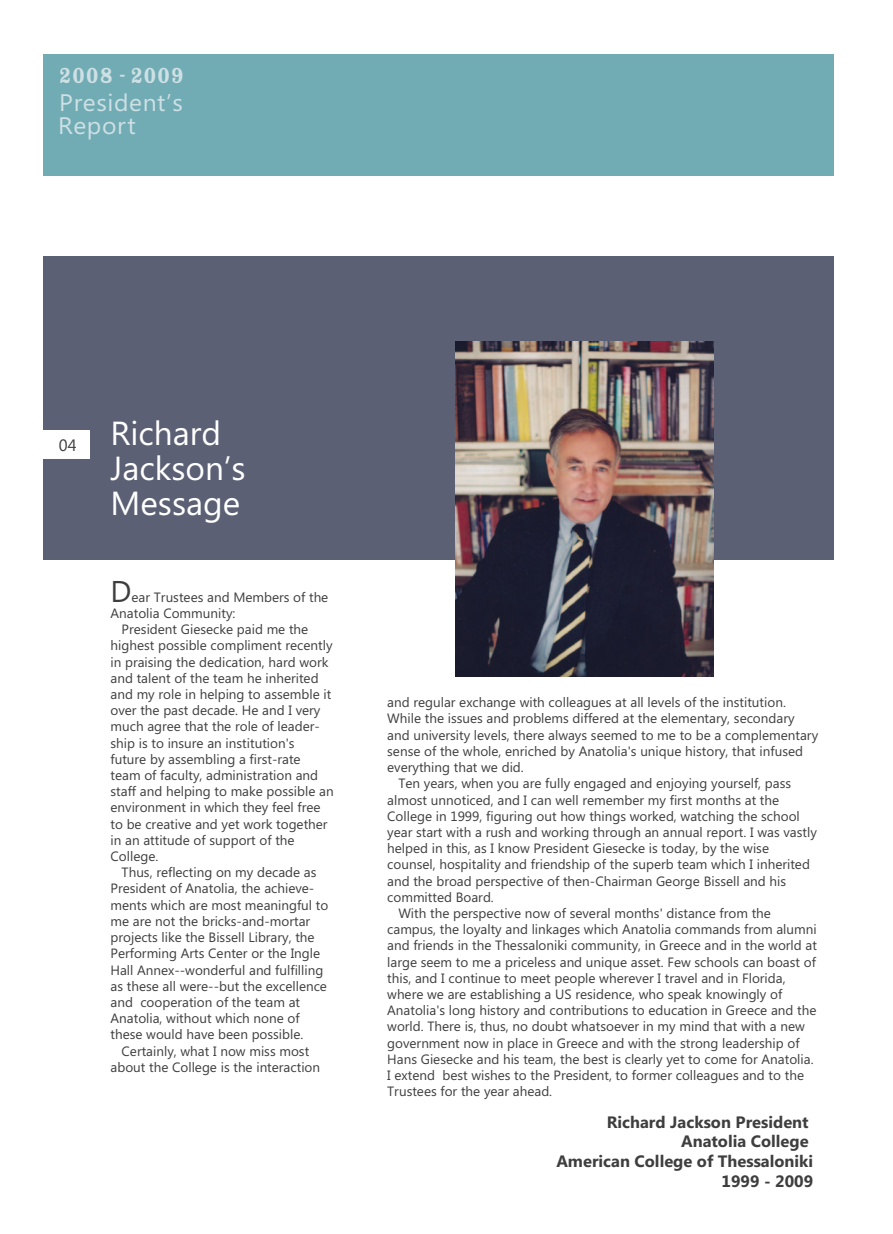
<style>
.page{position:relative;width:893px;height:1234px;background:#fff}
.page>*{position:absolute;margin:0;border:0;box-sizing:border-box;transform-origin:0 0}
.t1{font:33.3px/35.1px "Segoe UI";color:#fff}
.t2{font:30px "Segoe UI";color:#3e3e3f}
.t3{font:24px "Rosewood Std Fill";color:#cee0e4}
.t4{font:23.85px/22.6px "Segoe UI";letter-spacing:.025em;color:#cee0e4}
.t5{font:700 16.5px/19.8px "Segoe UI";color:#3e3e3f;text-align:right}
.t6{font:16.5px "Segoe UI";color:#3e3e3f}
.t7{font:13.5px/16.2px "Segoe UI";color:#3e3e3f}
</style>
<div class="page">
<div style="left:43px;top:54px;width:791px;height:121px;background:#71acb5"></div>
<div style="left:43px;top:256px;width:791px;height:303px;background:#5b6074"></div>
<div style="left:0;top:430px;width:90px;height:28px;background:#fff"></div>
<img style="left:456px;top:341px;width:258px;height:335px">
<h3 class="t3" style="left:59px;top:62px;width:127px">2008 - 2009</h3>
<h3 class="t4" style="left:58px;top:91px;width:126px">President’s<br>Report</h3>
<p class="t6" style="left:59px;top:434px;width:19px">04</p>
<h1 class="t1" style="left:111px;top:414px;width:137px">Richard<br>Jackson’s<br>Message</h1>
<h2 class="t2" style="left:111px;top:570px;width:23px">D</h2>
<p class="t7" style="left:111px;top:588px;width:219px;text-indent:21px">ear Trustees and Members of the<br>Anatolia Community:</p>
<p class="t7" style="left:111px;top:620px;width:225px;text-indent:11px">President Giesecke paid me the highest possible compliment recently in praising the dedication, hard work and talent of the team he inherited and my role in helping to assemble it over the past decade. He and I very much agree that the role of leader&shy;ship is to insure an institution's future by assembling a first-rate team of faculty, administration and staff and helping to make possible an environment in which they feel free to be creative and yet work together in an attitude of support of the College.</p>
<p class="t7" style="left:111px;top:863px;width:219px;text-indent:11px">Thus, reflecting on my decade as President of Anatolia, the achieve&shy;ments which are most meaningful to me are not the bricks-and-mortar projects like the Bissell Library, the Performing Arts Center or the Ingle Hall Annex--wonderful and fulfilling as these all were--but the excellence and cooperation of the team at Anatolia, without which none of these would have been possible.</p>
<p class="t7" style="left:111px;top:1041px;width:211px;text-align:center">Certainly, what I now miss most about the College is the interaction</p>
<p class="t7" style="left:387px;top:693px;width:400px">and regular exchange with colleagues at all levels of the institution.</p>
<p class="t7" style="left:387px;top:709px;width:409px">While the issues and problems differed at the elementary, secondary</p>
<p class="t7" style="left:387px;top:726px;width:432px">and university levels, there always seemed to me to be a complementary</p>
<p class="t7" style="left:387px;top:742px;width:417px">sense of the whole, enriched by Anatolia's unique history, that infused</p>
<p class="t7" style="left:387px;top:758px;width:138px">everything that we did.</p>
<p class="t7" style="left:398px;top:774px;width:394px">Ten years, when you are fully engaged and enjoying yourself, pass</p>
<p class="t7" style="left:387px;top:790px;width:393px">almost unnoticed, and I can well remember my first months at the</p>
<p class="t7" style="left:387px;top:807px;width:414px">College in 1999, figuring out how things worked, watching the school</p>
<p class="t7" style="left:387px;top:823px;width:431px">year start with a rush and working through an annual report. I was vastly</p>
<p class="t7" style="left:387px;top:839px;width:383px">helped in this, as I know President Giesecke is today, by the wise</p>
<p class="t7" style="left:387px;top:855px;width:424px">counsel, hospitality and friendship of the superb team which I inherited</p>
<p class="t7" style="left:387px;top:871px;width:400px">and the broad perspective of then-Chairman George Bissell and his</p>
<p class="t7" style="left:387px;top:888px;width:108px">committed Board.</p>
<p class="t7" style="left:398px;top:904px;width:374px">With the perspective now of several months' distance from the</p>
<p class="t7" style="left:387px;top:920px;width:431px">campus, the loyalty and linkages which Anatolia commands from alumni</p>
<p class="t7" style="left:387px;top:936px;width:431px">and friends in the Thessaloniki community, in Greece and in the world at</p>
<p class="t7" style="left:387px;top:952px;width:430px">large seem to me a priceless and unique asset. Few schools can boast of</p>
<p class="t7" style="left:387px;top:969px;width:400px">this, and I continue to meet people wherever I travel and in Florida,</p>
<p class="t7" style="left:387px;top:985px;width:396px">where we are establishing a US residence, who speak knowingly of</p>
<p class="t7" style="left:387px;top:1001px;width:431px">Anatolia's long history and contributions to education in Greece and the</p>
<p class="t7" style="left:387px;top:1017px;width:419px">world. There is, thus, no doubt whatsoever in my mind that with a new</p>
<p class="t7" style="left:387px;top:1033px;width:414px">government now in place in Greece and with the strong leadership of</p>
<p class="t7" style="left:387px;top:1050px;width:428px">Hans Giesecke and his team, the best is clearly yet to come for Anatolia.</p>
<p class="t7" style="left:387px;top:1066px;width:418px">I extend best wishes to the President, to former colleagues and to the</p>
<p class="t7" style="left:387px;top:1082px;width:166px">Trustees for the year ahead.</p>
<p class="t5" style="left:556px;top:1110px;width:258px">Richard Jackson President<br>Anatolia College<br>American College of Thessaloniki<br>1999 - 2009</p>
</div>
